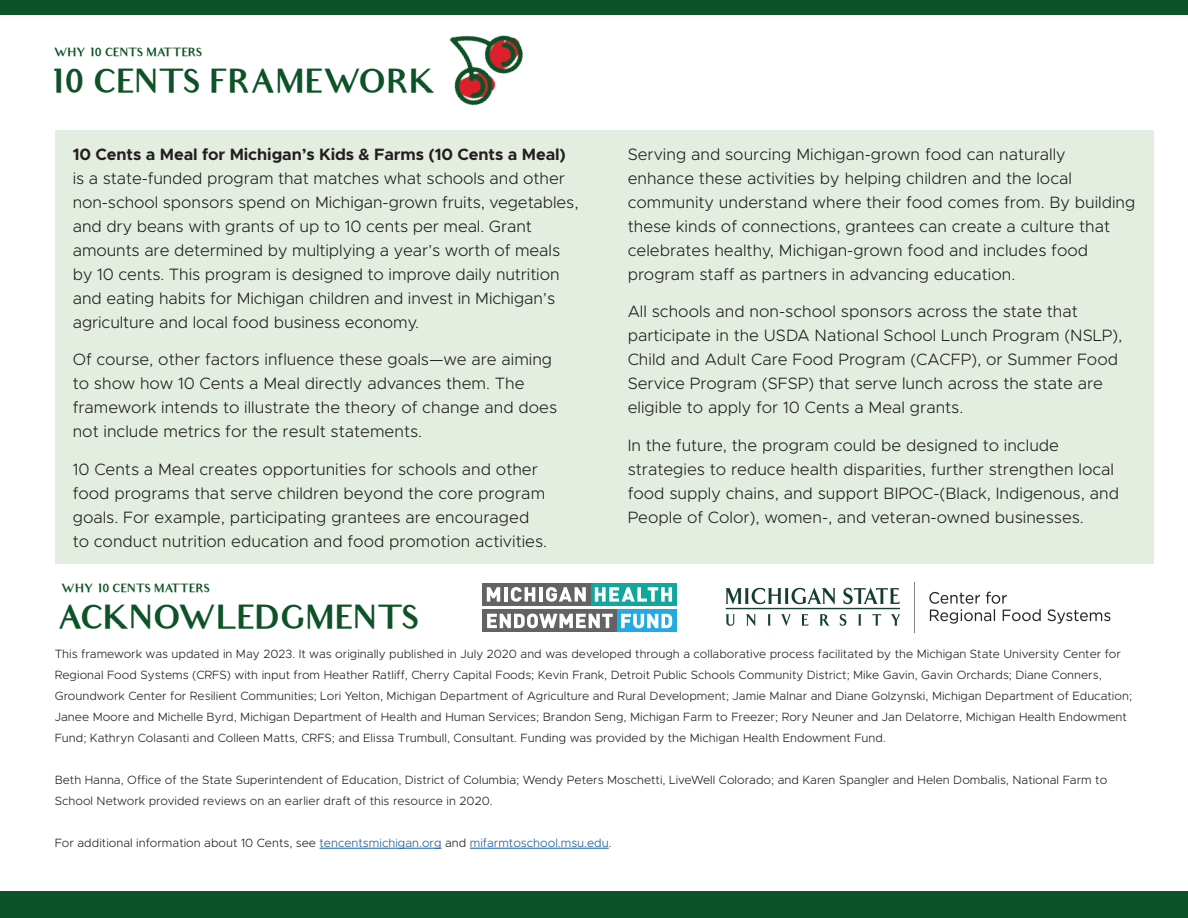
<style>
.page{position:relative;width:1188px;height:918px;background:#fff}
.page>*{position:absolute;margin:0;border:0;box-sizing:border-box;transform-origin:0 0}
.t1{font:700 31.5px "Audrey";color:#0e5228}
.t2{font:300 16.5px/24px "Metropolis";color:#231f20}
.t3{font:300 12px/21px "Metropolis";color:#231f20}
.t4{font:700 11.25px "Audrey";color:#0e5228}
.s1{font-weight:700}
.s2{color:#175d9e}
</style>
<div class="page">
<div style="left:55px;top:131px;width:1098px;height:433px;background:#e3eee0"></div>
<div style="left:0;top:0;width:1188px;height:15px;background:#0e5228"></div>
<div style="left:0;top:891px;width:1188px;height:27px;background:#0e5228"></div>
<img style="left:450px;top:35px;width:73px;height:71px">
<hr style="left:320px;top:848px;width:122px;height:1px;background:#175d9e">
<hr style="left:470px;top:848px;width:139px;height:1px;background:#175d9e">
<img style="left:725px;top:583px;width:386px;height:49px">
<div style="left:590px;top:583px;width:87px;height:23px;background:#12a79d"></div>
<div style="left:482px;top:583px;width:108px;height:23px;background:#636366"></div>
<div style="left:617px;top:610px;width:60px;height:22px;background:#24aae1"></div>
<div style="left:482px;top:610px;width:135px;height:22px;background:#636366"></div>
<svg style="left:487px;top:587px;width:13px;height:15px"></svg>
<hr style="left:504px;top:587px;width:3px;height:15px;background:#fff">
<svg style="left:511px;top:587px;width:24px;height:15px"></svg>
<hr style="left:539px;top:587px;width:4px;height:15px;background:#fff">
<svg style="left:546px;top:587px;width:40px;height:15px"></svg>
<svg style="left:595px;top:587px;width:77px;height:15px"></svg>
<svg style="left:487px;top:614px;width:126px;height:14px"></svg>
<svg style="left:621px;top:614px;width:51px;height:14px"></svg>
<p class="t4" style="left:54px;top:46px;width:150px">WHY 10 CENTS MATTERS</p>
<p class="t1" style="left:47px;top:64px;width:389px">10 CENTS FRAMEWORK</p>
<p class="t2" style="left:73px;top:142px;width:507px"><span class="s1">10 Cents a Meal for Michigan’s Kids &amp; Farms (10 Cents a Meal) </span>is a state-funded program that matches what schools and other non-school sponsors spend on Michigan-grown fruits, vegetables, and dry beans with grants of up to 10 cents per meal. Grant amounts are determined by multiplying a year’s worth of meals by 10 cents. This program is designed to improve daily nutrition and eating habits for Michigan children and invest in Michigan’s agriculture and local food business economy.</p>
<p class="t2" style="left:73px;top:348px;width:486px">Of course, other factors influence these goals—we are aiming to show how 10 Cents a Meal directly advances them. The framework intends to illustrate the theory of change and does not include metrics for the result statements.</p>
<p class="t2" style="left:73px;top:457px;width:476px">10 Cents a Meal creates opportunities for schools and other food programs that serve children beyond the core program goals. For example, participating grantees are encouraged to conduct nutrition education and food promotion activities.</p>
<p class="t4" style="left:62px;top:581px;width:150px">WHY 10 CENTS MATTERS</p>
<p class="t1" style="left:58px;top:599px;width:364px">ACKNOWLEDGMENTS</p>
<p class="t2" style="left:628px;top:142px;width:509px">Serving and sourcing Michigan-grown food can naturally enhance these activities by helping children and the local community understand where their food comes from. By building these kinds of connections, grantees can create a culture that celebrates healthy, Michigan-grown food and includes food program staff as partners in advancing education.</p>
<p class="t2" style="left:628px;top:300px;width:496px">All schools and non-school sponsors across the state that participate in the USDA National School Lunch Program (NSLP), Child and Adult Care Food Program (CACFP), or Summer Food Service Program (SFSP) that serve lunch across the state are eligible to apply for 10 Cents a Meal grants.</p>
<p class="t2" style="left:628px;top:433px;width:493px">In the future, the program could be designed to include strategies to reduce health disparities, further strengthen local food supply chains, and support BIPOC-(Black, Indigenous, and People of Color), women-, and veteran-owned businesses.</p>
<p class="t3" style="left:55px;top:643px;width:1079px">This framework was updated in May 2023. It was originally published in July 2020 and was developed through a collaborative process facilitated by the Michigan State University Center for Regional Food Systems (CRFS) with input from Heather Ratliff, Cherry Capital Foods; Kevin Frank, Detroit Public Schools Community District; Mike Gavin, Gavin Orchards; Diane Conners, Groundwork Center for Resilient Communities; Lori Yelton, Michigan Department of Agriculture and Rural Development; Jamie Malnar and Diane Golzynski, Michigan Department of Education; Janee Moore and Michelle Byrd, Michigan Department of Health and Human Services; Brandon Seng, Michigan Farm to Freezer; Rory Neuner and Jan Delatorre, Michigan Health Endowment Fund; Kathryn Colasanti and Colleen Matts, CRFS; and Elissa Trumbull, Consultant. Funding was provided by the Michigan Health Endowment Fund.</p>
<p class="t3" style="left:55px;top:769px;width:1054px">Beth Hanna, Office of the State Superintendent of Education, District of Columbia; Wendy Peters Moschetti, LiveWell Colorado; and Karen Spangler and Helen Dombalis, National Farm to<br>School Network provided reviews on an earlier draft of this resource in 2020.</p>
<p class="t3" style="left:55px;top:832px;width:558px">For additional information about 10 Cents, see <span class="s2">tencentsmichigan.org</span> and <span class="s2">mifarmtoschool.msu.edu</span>.</p>
</div>
